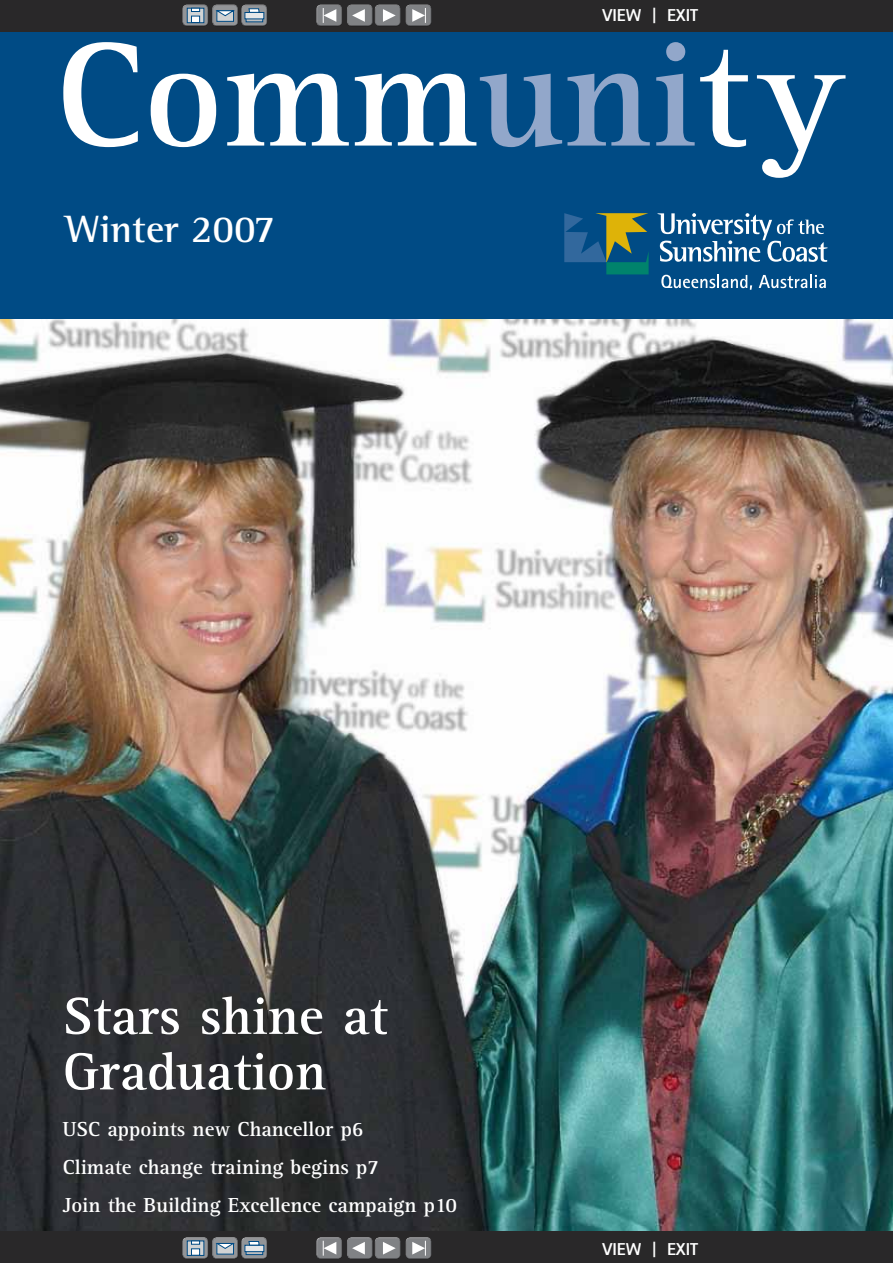
<style>
.page{position:relative;width:893px;height:1263px;background:#fff}
.page>*{position:absolute;margin:0;border:0;box-sizing:border-box;transform-origin:0 0}
.t1{font:700 153px "Rotis Serif";color:#fff}
.t2{font:700 54px/55.5px "Rotis Serif";color:#fff}
.t3{font:700 39px "Rotis Semi Serif";color:#fff}
.t4{font:700 21px/38px "Rotis Serif";color:#fff}
.t5{font:800 17.25px "Rotis Sans Serif";color:#fff}
.s1{color:#92a7ca}
</style>
<div class="page">
<div style="left:0;top:0;width:893px;height:344px;background:#004b85"></div>
<img style="left:0;top:320px;width:893px;height:911px">
<svg style="left:564px;top:213px;width:85px;height:61px"></svg>
<svg style="left:657px;top:213px;width:170px;height:49px"></svg>
<svg style="left:661px;top:275px;width:91px;height:15px"></svg>
<svg style="left:759px;top:275px;width:67px;height:13px"></svg>
<div style="left:0;top:0;width:893px;height:32px;background:#292829"></div>
<div style="left:0;top:1231px;width:893px;height:32px;background:#292829"></div>
<div style="left:375px;top:5px;width:27px;height:19px;background:#fff;opacity:.75"></div>
<div style="left:375px;top:6px;width:27px;height:21px;background:#000;opacity:.75"></div>
<svg style="left:383px;top:9px;width:13px;height:13px"></svg>
<div style="left:347px;top:5px;width:27px;height:19px;background:#fff;opacity:.75"></div>
<div style="left:347px;top:6px;width:27px;height:21px;background:#000;opacity:.75"></div>
<svg style="left:352px;top:9px;width:13px;height:13px"></svg>
<div style="left:316px;top:5px;width:27px;height:19px;background:#fff;opacity:.75"></div>
<div style="left:316px;top:6px;width:27px;height:21px;background:#000;opacity:.75"></div>
<svg style="left:323px;top:8px;width:13px;height:15px"></svg>
<div style="left:405px;top:5px;width:27px;height:19px;background:#fff;opacity:.75"></div>
<div style="left:405px;top:6px;width:27px;height:21px;background:#000;opacity:.75"></div>
<svg style="left:412px;top:8px;width:14px;height:15px"></svg>
<div style="left:241px;top:5px;width:27px;height:19px;background:#fff;opacity:.75"></div>
<div style="left:241px;top:6px;width:27px;height:21px;background:#000;opacity:.75"></div>
<svg style="left:246px;top:19px;width:17px;height:3px"></svg>
<div style="left:245px;top:12px;width:19px;height:7px;background:#e6e7e8"></div>
<svg style="left:249px;top:8px;width:11px;height:5px"></svg>
<div style="left:212px;top:5px;width:27px;height:19px;background:#fff;opacity:.75"></div>
<div style="left:212px;top:6px;width:27px;height:21px;background:#000;opacity:.75"></div>
<div style="left:217px;top:11px;width:17px;height:11px;background:#d1d3d4;border:1px solid #004b85"></div>
<svg style="left:217px;top:10px;width:17px;height:6px"></svg>
<div style="left:182px;top:5px;width:27px;height:19px;background:#fff;opacity:.75"></div>
<div style="left:182px;top:6px;width:27px;height:21px;background:#000;opacity:.75"></div>
<svg style="left:187px;top:8px;width:17px;height:15px"></svg>
<svg style="left:191px;top:8px;width:9px;height:4px"></svg>
<div style="left:191px;top:16px;width:9px;height:7px;background:#fff;border:1px solid #004b85"></div>
<div style="left:375px;top:1237px;width:27px;height:19px;background:#fff;opacity:.75"></div>
<div style="left:375px;top:1239px;width:27px;height:21px;background:#000;opacity:.75"></div>
<svg style="left:383px;top:1242px;width:13px;height:12px"></svg>
<div style="left:347px;top:1237px;width:27px;height:19px;background:#fff;opacity:.75"></div>
<div style="left:347px;top:1239px;width:27px;height:21px;background:#000;opacity:.75"></div>
<svg style="left:352px;top:1242px;width:13px;height:12px"></svg>
<div style="left:316px;top:1237px;width:27px;height:19px;background:#fff;opacity:.75"></div>
<div style="left:316px;top:1239px;width:27px;height:21px;background:#000;opacity:.75"></div>
<svg style="left:323px;top:1241px;width:13px;height:14px"></svg>
<div style="left:405px;top:1237px;width:27px;height:19px;background:#fff;opacity:.75"></div>
<div style="left:405px;top:1239px;width:27px;height:21px;background:#000;opacity:.75"></div>
<svg style="left:412px;top:1241px;width:14px;height:14px"></svg>
<div style="left:241px;top:1237px;width:27px;height:19px;background:#fff;opacity:.75"></div>
<div style="left:241px;top:1239px;width:27px;height:21px;background:#000;opacity:.75"></div>
<svg style="left:246px;top:1252px;width:17px;height:3px"></svg>
<div style="left:245px;top:1245px;width:19px;height:7px;background:#e6e7e8;border:1px solid #004b85"></div>
<svg style="left:249px;top:1241px;width:11px;height:4px"></svg>
<div style="left:212px;top:1237px;width:27px;height:19px;background:#fff;opacity:.75"></div>
<div style="left:212px;top:1239px;width:27px;height:21px;background:#000;opacity:.75"></div>
<div style="left:217px;top:1243px;width:17px;height:11px;background:#d1d3d4"></div>
<svg style="left:217px;top:1243px;width:17px;height:6px"></svg>
<div style="left:182px;top:1237px;width:27px;height:19px;background:#fff;opacity:.75"></div>
<div style="left:182px;top:1239px;width:27px;height:21px;background:#000;opacity:.75"></div>
<svg style="left:187px;top:1241px;width:17px;height:14px"></svg>
<svg style="left:191px;top:1241px;width:9px;height:3px"></svg>
<div style="left:191px;top:1248px;width:9px;height:7px;background:#fff;border:1px solid #004b85"></div>
<p class="t5" style="left:602px;top:4px;width:97px">VIEW | EXIT</p>
<h1 class="t1" style="left:56px;top:5px;width:789px">Comm<span class="s1">uni</span>ty</h1>
<h3 class="t3" style="left:66px;top:206px;width:211px">Winter 2007</h3>
<h2 class="t2" style="left:63px;top:989px;width:326px">Stars shine at<br>Graduation</h2>
<p class="t4" style="left:63px;top:1110px;width:396px">USC appoints new Chancellor p6<br>Climate change training begins p7<br>Join the Building Excellence campaign p10</p>
<p class="t5" style="left:602px;top:1238px;width:97px">VIEW | EXIT</p>
</div>
